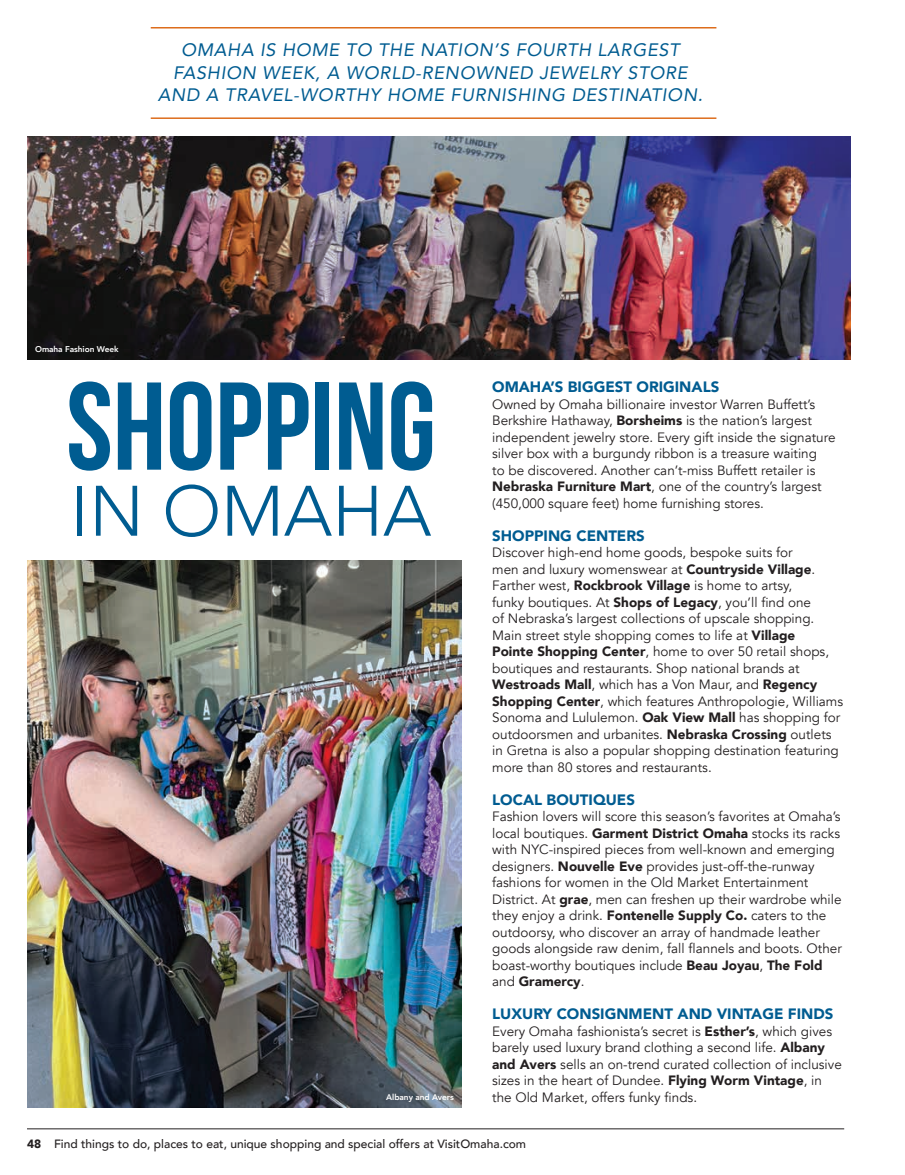
<style>
.page{position:relative;width:905px;height:1175px;background:#fff}
.page>*{position:absolute;margin:0;border:0;box-sizing:border-box;transform-origin:0 0}
.t1{font:700 124.5px "Bebas Neue";color:#005c91}
.t2{font:300 70.5px "Avenir";color:#005c91}
.t3{font:italic 18px/22.5px "Avenir";letter-spacing:.04em;color:#005c91;text-align:center}
.t4{font:900 15px "Avenir";color:#005c91}
.t5{font:13.5px/16.5px "Avenir";color:#231f20}
.t6{font:500 12px "Avenir";color:#231f20}
.t7{font:800 8.4px "Avenir";letter-spacing:-.01em;color:#fff}
.s1{font-weight:900}
</style>
<div class="page">
<hr style="left:151px;top:117px;width:565px;height:2px;background:#dd6d1c">
<hr style="left:151px;top:27px;width:565px;height:1px;background:#dd6d1c">
<img style="left:27px;top:560px;width:435px;height:547px">
<img style="left:27px;top:136px;width:823px;height:224px">
<hr style="left:27px;top:1128px;width:817px;height:1px;background:#231f20">
<p class="t3" style="left:158px;top:39px;width:546px">OMAHA IS HOME TO THE NATION’S FOURTH LARGEST<br>FASHION WEEK, A WORLD-RENOWNED JEWELRY STORE<br>AND A TRAVEL-WORTHY HOME FURNISHING DESTINATION.</p>
<p class="t7" style="left:35px;top:342px;width:85px">Omaha Fashion Week</p>
<p class="t1" style="left:66px;top:358px;width:371px">SHOPPING</p>
<p class="t2" style="left:71px;top:469px;width:362px">IN OMAHA</p>
<p class="t7" style="left:386px;top:1090px;width:69px">Albany and Avers</p>
<p class="t4" style="left:492px;top:374px;width:229px">OMAHA’S BIGGEST ORIGINALS</p>
<p class="t5" style="left:492px;top:396px;width:345px">Owned by Omaha billionaire investor Warren Buffett’s Berkshire Hathaway, <span class="s1">Borsheims</span> is the nation’s largest independent jewelry store. Every gift inside the signature silver box with a burgundy ribbon is a treasure waiting<br>to be discovered. Another can’t-miss Buffett retailer is <span class="s1">Nebraska Furniture Mart</span>, one of the country’s largest (450,000 square feet) home furnishing stores.</p>
<p class="t4" style="left:492px;top:522px;width:154px">SHOPPING CENTERS</p>
<p class="t5" style="left:492px;top:544px;width:352px">Discover high-end home goods, bespoke suits for<br>men and luxury womenswear at <span class="s1">Countryside Village</span>.<br>Farther west, <span class="s1">Rockbrook Village</span> is home to artsy,<br>funky boutiques. At <span class="s1">Shops of Legacy</span>, you’ll find one<br>of Nebraska’s largest collections of upscale shopping.<br>Main street style shopping comes to life at <span class="s1">Village<br>Pointe Shopping Center</span>, home to over 50 retail shops, boutiques and restaurants. Shop national brands at <span class="s1">Westroads Mall</span>, which has a Von Maur, and <span class="s1">Regency Shopping Center</span>, which features Anthropologie, Williams Sonoma and Lululemon. <span class="s1">Oak View Mall</span> has shopping for outdoorsmen and urbanites. <span class="s1">Nebraska Crossing</span> outlets in Gretna is also a popular shopping destination featuring more than 80 stores and restaurants.</p>
<p class="t4" style="left:492px;top:786px;width:144px">LOCAL BOUTIQUES</p>
<p class="t5" style="left:492px;top:808px;width:351px">Fashion lovers will score this season’s favorites at Omaha’s local boutiques. <span class="s1">Garment District Omaha</span> stocks its racks with NYC-inspired pieces from well-known and emerging designers. <span class="s1">Nouvelle Eve</span> provides just-off-the-runway fashions for women in the Old Market Entertainment District. At <span class="s1">grae</span>, men can freshen up their wardrobe while they enjoy a drink. <span class="s1">Fontenelle Supply Co.</span> caters to the outdoorsy, who discover an array of handmade leather goods alongside raw denim, fall flannels and boots. Other boast-worthy boutiques include <span class="s1">Beau Joyau</span>, <span class="s1">The Fold </span>and <span class="s1">Gramercy</span>.</p>
<p class="t4" style="left:492px;top:1001px;width:343px">LUXURY CONSIGNMENT AND VINTAGE FINDS</p>
<p class="t5" style="left:492px;top:1023px;width:351px">Every Omaha fashionista’s secret is <span class="s1">Esther’s</span>, which gives barely used luxury brand clothing a second life. <span class="s1">Albany and Avers</span> sells an on-trend curated collection of inclusive sizes in the heart of Dundee. <span class="s1">Flying Worm Vintage</span>, in the Old Market, offers funky finds.</p>
<p class="t6" style="left:27px;top:1133px;width:500px"><span class="s1">48</span> Find things to do, places to eat, unique shopping and special offers at VisitOmaha.com</p>
</div>
